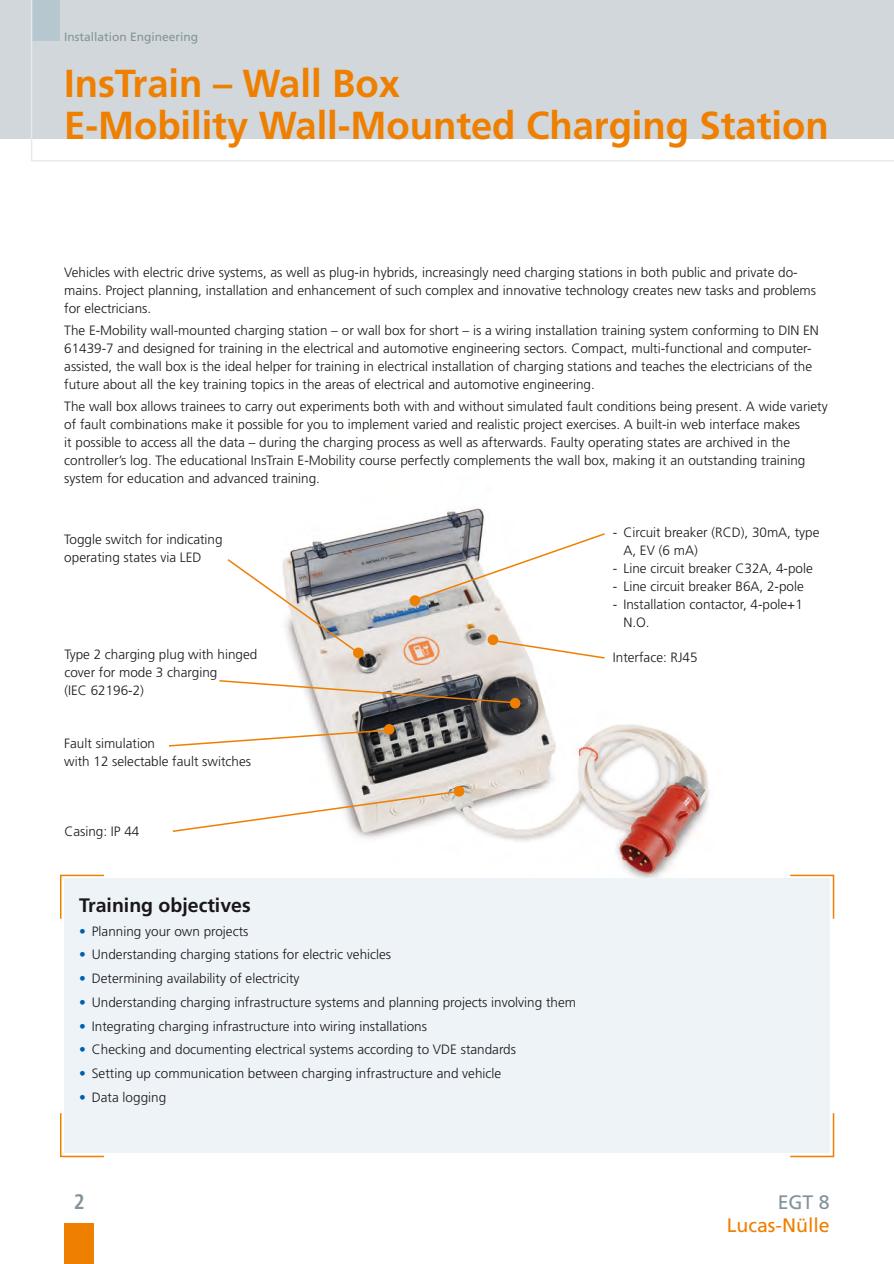
<style>
.page{position:relative;width:894px;height:1264px;background:#fff}
.page>*{position:absolute;margin:0;border:0;box-sizing:border-box;transform-origin:0 0}
.t1{font:700 39px/42px "Frutiger";color:#ee7f00}
.t2{font:700 condensed 21px "Frutiger";color:#83939c}
.t3{font:700 19.5px "Frutiger";color:#1a171c}
.t4{font:19.5px "Frutiger";color:#ee7f00}
.t5{font:19.5px "Frutiger";color:#83939c}
.t6{font:300 13.5px/18px "Frutiger";color:#1a171c}
.t7{font:12px "Frutiger";color:#83939c}
.s1{font-weight:700;color:#005da8}
</style>
<div class="page">
<div style="left:0;top:0;width:893px;height:139px;background:#d1d7da"></div>
<svg style="left:31px;top:0;width:861px;height:162px"></svg>
<img style="left:131px;top:508px;width:648px;height:371px">
<div style="left:64px;top:879px;width:766px;height:274px;background:#edf3f6"></div>
<svg style="left:60px;top:874px;width:46px;height:45px"></svg>
<svg style="left:790px;top:1113px;width:45px;height:45px"></svg>
<svg style="left:789px;top:874px;width:46px;height:45px"></svg>
<svg style="left:60px;top:1113px;width:44px;height:45px"></svg>
<svg style="left:226px;top:558px;width:134px;height:97px"></svg>
<svg style="left:413px;top:532px;width:193px;height:70px"></svg>
<svg style="left:491px;top:639px;width:115px;height:21px"></svg>
<svg style="left:167px;top:728px;width:224px;height:19px"></svg>
<svg style="left:171px;top:790px;width:290px;height:43px"></svg>
<img style="left:218px;top:679px;width:300px;height:25px">
<div style="left:353px;top:647px;width:11px;height:11px;background:#ee7f00;border-radius:50%"></div>
<div style="left:410px;top:595px;width:10px;height:11px;background:#ee7f00;border-radius:50%"></div>
<div style="left:488px;top:634px;width:10px;height:11px;background:#ee7f00;border-radius:50%"></div>
<div style="left:454px;top:786px;width:10px;height:11px;background:#ee7f00;border-radius:50%"></div>
<div style="left:384px;top:724px;width:10px;height:11px;background:#ee7f00;border-radius:50%"></div>
<div style="left:510px;top:698px;width:10px;height:10px;background:#ee7f00;border-radius:50%"></div>
<div style="left:64px;top:1223px;width:30px;height:41px;background:#ee7f00"></div>
<svg style="left:892px;top:0;width:2px;height:162px"></svg>
<p class="t7" style="left:64px;top:30px;width:136px">Installation Engineering</p>
<h1 class="t1" style="left:64px;top:62px;width:766px">InsTrain – Wall Box<br>E-Mobility Wall-Mounted Charging Station</h1>
<p class="t6" style="left:64px;top:263px;width:753px">Vehicles with electric drive systems, as well as plug-in hybrids, increasingly need charging stations in both public and private do&shy;mains. Project planning, installation and enhancement of such complex and innovative technology creates new tasks and problems for electricians.</p>
<p class="t6" style="left:64px;top:321px;width:756px">The E-Mobility wall-mounted charging station – or wall box for short – is a wiring installation training system conforming to DIN EN 61439-7 and designed for training in the electrical and automotive engineering sectors. Compact, multi-functional and computer&shy;assisted, the wall box is the ideal helper for training in electrical installation of charging stations and teaches the electricians of the future about all the key training topics in the areas of electrical and automotive engineering.</p>
<p class="t6" style="left:64px;top:398px;width:765px">The wall box allows trainees to carry out experiments both with and without simulated fault conditions being present. A wide variety of fault combinations make it possible for you to implement varied and realistic project exercises. A built-in web interface makes<br>it possible to access all the data – during the charging process as well as afterwards. Faulty operating states are archived in the controller’s log. The educational InsTrain E-Mobility course perfectly complements the wall box, making it an outstanding training system for education and advanced training.</p>
<p class="t6" style="left:64px;top:530px;width:160px">Toggle switch for indicating operating states via LED</p>
<p class="t6" style="left:64px;top:646px;width:194px">Type 2 charging plug with hinged cover for mode 3 charging<br>(IEC 62196-2)</p>
<p class="t6" style="left:64px;top:734px;width:188px">Fault simulation<br>with 12 selectable fault switches</p>
<p class="t6" style="left:64px;top:823px;width:77px">Casing: IP 44</p>
<h3 class="t3" style="left:79px;top:894px;width:173px">Training objectives</h3>
<p class="t6" style="left:79px;top:922px;width:171px"><span class="s1">•</span> Planning your own projects</p>
<p class="t6" style="left:79px;top:946px;width:314px"><span class="s1">•</span> Understanding charging stations for electric vehicles</p>
<p class="t6" style="left:79px;top:969px;width:222px"><span class="s1">•</span> Determining availability of electricity</p>
<p class="t6" style="left:79px;top:993px;width:498px"><span class="s1">•</span> Understanding charging infrastructure systems and planning projects involving them</p>
<p class="t6" style="left:79px;top:1017px;width:349px"><span class="s1">•</span> Integrating charging infrastructure into wiring installations</p>
<p class="t6" style="left:79px;top:1041px;width:438px"><span class="s1">•</span> Checking and documenting electrical systems according to VDE standards</p>
<p class="t6" style="left:79px;top:1064px;width:424px"><span class="s1">•</span> Setting up communication between charging infrastructure and vehicle</p>
<p class="t6" style="left:79px;top:1088px;width:89px"><span class="s1">•</span> Data logging</p>
<h2 class="t2" style="left:74px;top:1189px;width:12px">2</h2>
<p class="t6" style="left:623px;top:523px;width:198px;text-indent:-11px">- Circuit breaker (RCD), 30mA, type<br>A, EV (6 mA)</p>
<p class="t6" style="left:613px;top:559px;width:201px">- Line circuit breaker C32A, 4-pole</p>
<p class="t6" style="left:613px;top:577px;width:192px">- Line circuit breaker B6A, 2-pole</p>
<p class="t6" style="left:623px;top:595px;width:181px;text-indent:-11px">- Installation contactor, 4-pole+1<br>N.O.</p>
<p class="t6" style="left:613px;top:648px;width:86px">Interface: RJ45</p>
<h3 class="t5" style="left:778px;top:1190px;width:54px">EGT 8</h3>
<h3 class="t4" style="left:727px;top:1213px;width:104px">Lucas-Nülle</h3>
</div>
